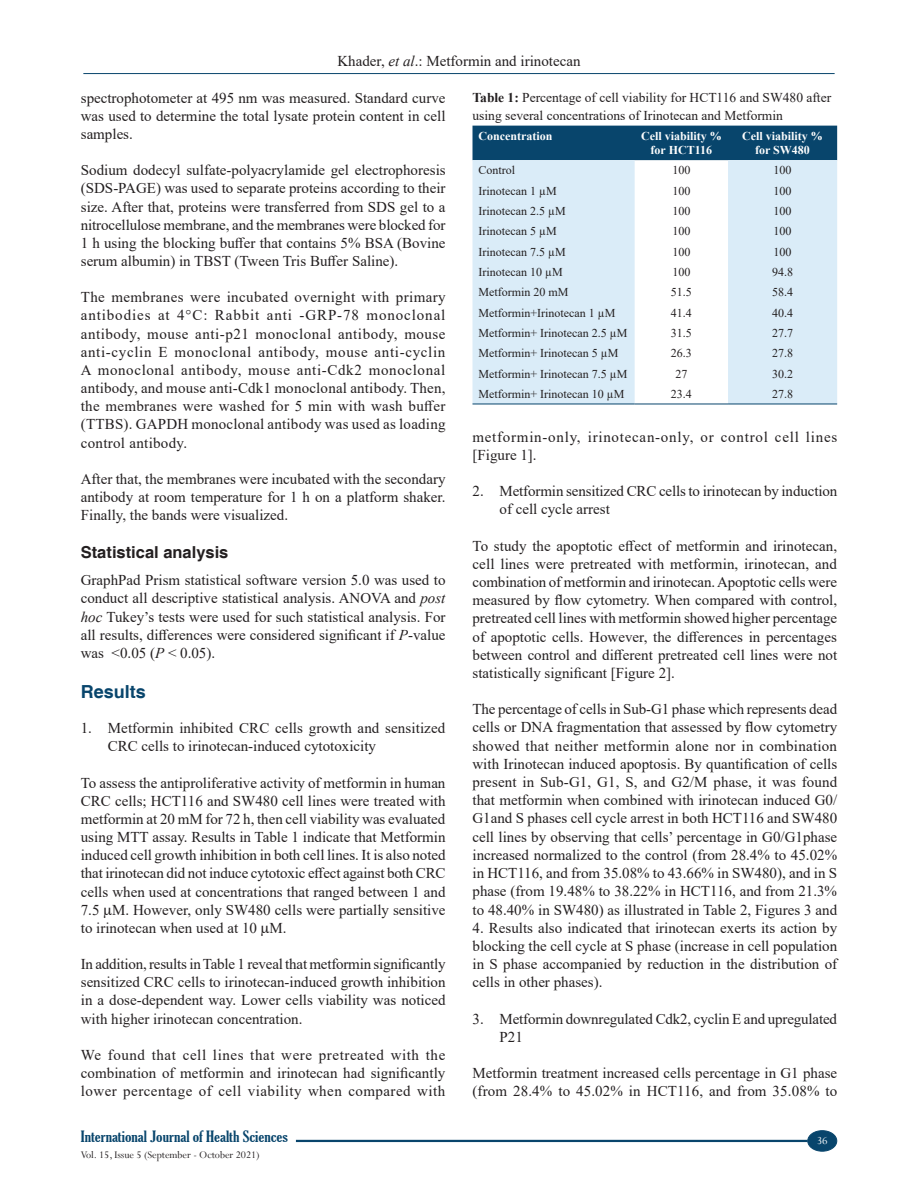
<style>
.page{position:relative;width:918px;height:1188px;background:#fff}
.page>*{position:absolute;margin:0;border:0;box-sizing:border-box;transform-origin:0 0}
.t1{font:700 18px "Helvetica";color:#08456c}
.t2{font:700 16.5px "Helvetica";color:#231f20}
.TX{font:15px/18.1px "Times New Roman";color:#231f20;text-align:justify}
.LL{font:15px/18.1px "Times New Roman";color:#231f20}
.TX-2{font:15px/18.1px "Times New Roman";letter-spacing:.05em;color:#231f20}
.RF_VERSO{font:extra-condensed 15px "Gloucester";color:#08456c;scale:1.25 1}
.TT{font:13.5px/18px "Times New Roman";color:#231f20}
.TB{font:12px "Times New Roman";color:#231f20}
.TCH{font:700 12px/14.4px "Times New Roman";color:#fff;text-align:center}
.FOLIO{font:12px "Perpetua";color:#fff}
.RE_VERSO_1{font:11.25px "Perpetua";letter-spacing:-.005em;color:#231f20}
.s1{font-style:italic}
.s2{font-weight:700}
</style>
<div class="page">
<hr style="left:83px;top:73px;width:752px;height:1px;background:#08456c">
<div style="left:808px;top:1131px;width:29px;height:20px;background:#08456c;border-radius:50%"></div>
<div style="left:807px;top:1130px;width:30px;height:22px;border:1px solid #08456c;border-radius:50%"></div>
<hr style="left:296px;top:1140px;width:512px;height:2px;background:#08456c">
<div style="left:472px;top:126px;width:365px;height:34px;background:#08456c"></div>
<svg style="left:472px;top:160px;width:365px;height:244px;fill:#daecf8"></svg>
<hr style="left:472px;top:404px;width:163px;height:1px;background:#08456c">
<hr style="left:635px;top:404px;width:93px;height:1px;background:#08456c">
<hr style="left:728px;top:404px;width:109px;height:1px;background:#08456c">
<p class="TX" style="left:337px;top:51px;width:245px">Khader, <span class="s1">et al</span>.: Metformin and irinotecan</p>
<p class="TX" style="left:81px;top:88px;width:366px">spectrophotometer at 495 nm was measured. Standard curve was used to determine the total lysate protein content in cell samples.</p>
<p class="TX" style="left:81px;top:161px;width:366px">Sodium dodecyl sulfate-polyacrylamide gel electrophoresis (SDS-PAGE) was used to separate proteins according to their size. After that, proteins were transferred from SDS gel to a nitrocellulose membrane, and the membranes were blocked for 1 h using the blocking buffer that contains 5% BSA (Bovine serum albumin) in TBST (Tween Tris Buffer Saline).</p>
<p class="TX" style="left:81px;top:288px;width:366px">The membranes were incubated overnight with primary antibodies at 4°C: Rabbit anti -GRP-78 monoclonal antibody, mouse anti-p21 monoclonal antibody, mouse anti-cyclin E monoclonal antibody, mouse anti-cyclin A monoclonal antibody, mouse anti-Cdk2 monoclonal antibody, and mouse anti-Cdk1 monoclonal antibody. Then, the membranes were washed for 5 min with wash buffer (TTBS). GAPDH monoclonal antibody was used as loading control antibody.</p>
<p class="TX" style="left:81px;top:469px;width:366px">After that, the membranes were incubated with the secondary antibody at room temperature for 1 h on a platform shaker.<br>Finally, the bands were visualized.</p>
<h2 class="t2" style="left:81px;top:542px;width:149px">Statistical analysis</h2>
<p class="TX" style="left:81px;top:571px;width:366px">GraphPad Prism statistical software version 5.0 was used to conduct all descriptive statistical analysis. ANOVA and <span class="s1">post hoc</span> Tukey’s tests were used for such statistical analysis. For all results, differences were considered significant if <span class="s1">P</span>-value was &lt;0.05 (<span class="s1">P</span> &lt; 0.05).</p>
<h1 class="t1" style="left:81px;top:680px;width:67px">Results</h1>
<p class="LL" style="left:108px;top:719px;width:339px;text-indent:-27px">1. Metformin inhibited CRC cells growth and sensitized<br>CRC cells to irinotecan-induced cytotoxicity</p>
<p class="TX" style="left:81px;top:773px;width:366px">To assess the antiproliferative activity of metformin in human CRC cells; HCT116 and SW480 cell lines were treated with metformin at 20 mM for 72 h, then cell viability was evaluated using MTT assay. Results in Table 1 indicate that Metformin induced cell growth inhibition in both cell lines. It is also noted that irinotecan did not induce cytotoxic effect against both CRC cells when used at concentrations that ranged between 1 and 7.5 M. However, only SW480 cells were partially sensitive to irinotecan when used at 10 M.</p>
<p class="TX" style="left:81px;top:955px;width:366px">In addition, results in Table 1 reveal that metformin significantly sensitized CRC cells to irinotecan-induced growth inhibition in a dose-dependent way. Lower cells viability was noticed with higher irinotecan concentration.</p>
<p class="TX" style="left:81px;top:1045px;width:366px">We found that cell lines that were pretreated with the combination of metformin and irinotecan had significantly lower percentage of cell viability when compared with</p>
<p class="TT" style="left:472px;top:88px;width:360px"><span class="s2">Table 1:</span> Percentage of cell viability for HCT116 and SW480 after using several concentrations of Irinotecan and Metformin</p>
<p class="TCH" style="left:478px;top:128px;width:75px">Concentration</p>
<p class="TCH" style="left:641px;top:128px;width:82px">Cell viability % for HCT116</p>
<p class="TCH" style="left:742px;top:128px;width:82px">Cell viability % for SW480</p>
<p class="TB" style="left:478px;top:162px;width:38px">Control</p>
<p class="TB" style="left:672px;top:162px;width:19px">100</p>
<p class="TB" style="left:774px;top:162px;width:19px">100</p>
<p class="TB" style="left:478px;top:182px;width:80px">Irinotecan 1 µM</p>
<p class="TB" style="left:672px;top:182px;width:19px">100</p>
<p class="TB" style="left:774px;top:182px;width:19px">100</p>
<p class="TB" style="left:478px;top:203px;width:89px">Irinotecan 2.5 µM</p>
<p class="TB" style="left:672px;top:203px;width:19px">100</p>
<p class="TB" style="left:774px;top:203px;width:19px">100</p>
<p class="TB" style="left:478px;top:223px;width:80px">Irinotecan 5 µM</p>
<p class="TB" style="left:672px;top:223px;width:19px">100</p>
<p class="TB" style="left:774px;top:223px;width:19px">100</p>
<p class="TB" style="left:478px;top:243px;width:89px">Irinotecan 7.5 µM</p>
<p class="TB" style="left:672px;top:243px;width:19px">100</p>
<p class="TB" style="left:774px;top:243px;width:19px">100</p>
<p class="TB" style="left:478px;top:264px;width:86px">Irinotecan 10 µM</p>
<p class="TB" style="left:672px;top:264px;width:19px">100</p>
<p class="TB" style="left:772px;top:264px;width:22px">94.8</p>
<p class="TB" style="left:478px;top:284px;width:91px">Metformin 20 mM</p>
<p class="TB" style="left:671px;top:284px;width:22px">51.5</p>
<p class="TB" style="left:772px;top:284px;width:22px">58.4</p>
<p class="TB" style="left:478px;top:304px;width:138px">Metformin+Irinotecan 1 µM</p>
<p class="TB" style="left:671px;top:304px;width:22px">41.4</p>
<p class="TB" style="left:772px;top:304px;width:22px">40.4</p>
<p class="TB" style="left:478px;top:325px;width:150px">Metformin+ Irinotecan 2.5 µM</p>
<p class="TB" style="left:671px;top:325px;width:22px">31.5</p>
<p class="TB" style="left:772px;top:325px;width:22px">27.7</p>
<p class="TB" style="left:478px;top:345px;width:141px">Metformin+ Irinotecan 5 µM</p>
<p class="TB" style="left:671px;top:345px;width:22px">26.3</p>
<p class="TB" style="left:772px;top:345px;width:22px">27.8</p>
<p class="TB" style="left:478px;top:365px;width:150px">Metformin+ Irinotecan 7.5 µM</p>
<p class="TB" style="left:675px;top:365px;width:13px">27</p>
<p class="TB" style="left:772px;top:365px;width:22px">30.2</p>
<p class="TB" style="left:478px;top:386px;width:147px">Metformin+ Irinotecan 10 µM</p>
<p class="TB" style="left:671px;top:386px;width:22px">23.4</p>
<p class="TB" style="left:772px;top:386px;width:22px">27.8</p>
<p class="TX-2" style="left:472px;top:427px;width:366px">metformin-only, irinotecan-only, or control cell lines [Figure 1].</p>
<p class="LL" style="left:500px;top:482px;width:339px;text-indent:-27px">2. Metformin sensitized CRC cells to irinotecan by induction of cell cycle arrest</p>
<p class="TX" style="left:472px;top:536px;width:366px">To study the apoptotic effect of metformin and irinotecan, cell lines were pretreated with metformin, irinotecan, and combination of metformin and irinotecan. Apoptotic cells were measured by flow cytometry. When compared with control, pretreated cell lines with metformin showed higher percentage of apoptotic cells. However, the differences in percentages between control and different pretreated cell lines were not statistically significant [Figure 2].</p>
<p class="TX" style="left:472px;top:700px;width:366px">The percentage of cells in Sub-G1 phase which represents dead cells or DNA fragmentation that assessed by flow cytometry showed that neither metformin alone nor in combination with Irinotecan induced apoptosis. By quantification of cells present in Sub-G1, G1, S, and G2/M phase, it was found that metformin when combined with irinotecan induced G0/ G1and S phases cell cycle arrest in both HCT116 and SW480 cell lines by observing that cells’ percentage in G0/G1phase increased normalized to the control (from 28.4% to 45.02% in HCT116, and from 35.08% to 43.66% in SW480), and in S phase (from 19.48% to 38.22% in HCT116, and from 21.3% to 48.40% in SW480) as illustrated in Table 2, Figures 3 and</p>
<p class="TX" style="left:472px;top:918px;width:366px">4. Results also indicated that irinotecan exerts its action by blocking the cell cycle at S phase (increase in cell population in S phase accompanied by reduction in the distribution of cells in other phases).</p>
<p class="LL" style="left:500px;top:1009px;width:339px;text-indent:-27px">3. Metformin downregulated Cdk2, cyclin E and upregulated<br>P21</p>
<p class="TX" style="left:472px;top:1063px;width:366px">Metformin treatment increased cells percentage in G1 phase (from 28.4% to 45.02% in HCT116, and from 35.08% to</p>
<p class="RF_VERSO" style="left:81px;top:1128px;width:167px">International Journal of Health Sciences</p>
<p class="FOLIO" style="left:817px;top:1133px;width:12px">36</p>
<p class="RE_VERSO_1" style="left:81px;top:1148px;width:180px">Vol. 15, Issue 5 (September - October 2021)</p>
</div>
